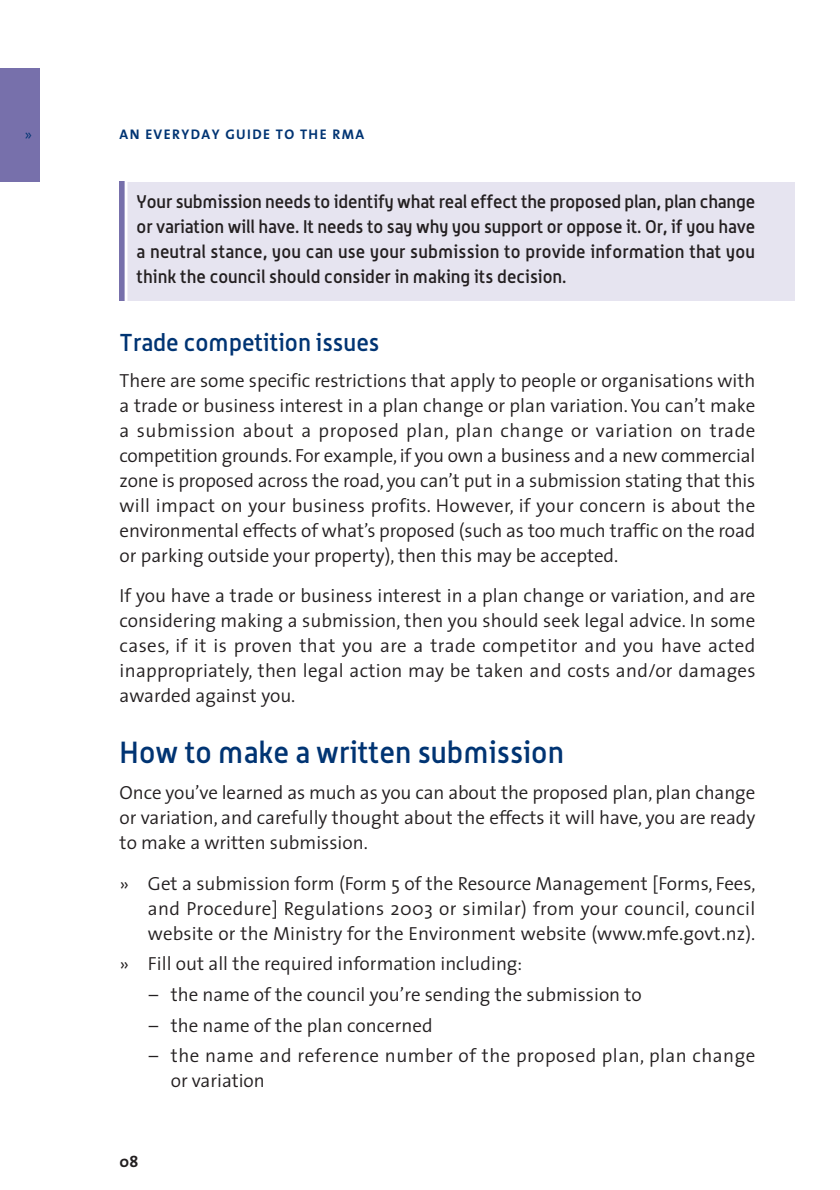
<style>
.page{position:relative;width:840px;height:1190px;background:#fff}
.page>*{position:absolute;margin:0;border:0;box-sizing:border-box;transform-origin:0 0}
.t1{font:500 30px "Alwyn";color:#003473}
.t2{font:500 24px "Alwyn";color:#003473}
.t3{font:300 19px/25px "The Sans";color:#231f20;text-align:justify}
.t4{font:300 19px/25px "The Sans";letter-spacing:.025em;color:#231f20}
.t5{font:500 18px/25px "Alwyn";color:#231f20;text-align:justify}
.t6{font:300 18px "The Sans";color:#003473}
.t7{font:700 16px "The Sans";color:#231f20}
.t8{font:700 14px "The Sans";letter-spacing:.1em;color:#003473}
</style>
<div class="page">
<div style="left:0;top:69px;width:40px;height:113px;background:#7770ab"></div>
<div style="left:120px;top:182px;width:674px;height:118px;background:#e6e4f0"></div>
<svg style="left:120px;top:182px;width:7px;height:118px"></svg>
<p class="t6" style="left:24px;top:126px;width:10px">››</p>
<p class="t8" style="left:119px;top:128px;width:246px">AN EVERYDAY GUIDE TO THE RMA</p>
<p class="t5" style="left:137px;top:190px;width:620px">Your submission needs to identify what real effect the proposed plan, plan change or variation will have. It needs to say why you support or oppose it. Or, if you have a neutral stance, you can use your submission to provide information that you think the council should consider in making its decision.</p>
<p class="t2" style="left:120px;top:331px;width:261px">Trade competition issues</p>
<p class="t3" style="left:120px;top:369px;width:637px">There are some specific restrictions that apply to people or organisations with a trade or business interest in a plan change or plan variation. You can’t make a submission about a proposed plan, plan change or variation on trade competition grounds. For example, if you own a business and a new commercial zone is proposed across the road, you can’t put in a submission stating that this will impact on your business profits. However, if your concern is about the environmental effects of what’s proposed (such as too much traffic on the road or parking outside your property), then this may be accepted.</p>
<p class="t3" style="left:120px;top:584px;width:637px">If you have a trade or business interest in a plan change or variation, and are considering making a submission, then you should seek legal advice. In some cases, if it is proven that you are a trade competitor and you have acted inappropriately, then legal action may be taken and costs and/or damages awarded against you.</p>
<h1 class="t1" style="left:120px;top:738px;width:445px">How to make a written submission</h1>
<p class="t3" style="left:120px;top:781px;width:637px">Once you’ve learned as much as you can about the proposed plan, plan change or variation, and carefully thought about the effects it will have, you are ready to make a written submission.</p>
<p class="t3" style="left:148px;top:872px;width:609px;text-indent:-28px">›› Get a submission form (Form 5 of the Resource Management [Forms, Fees, and Procedure] Regulations 2003 or similar) from your council, council website or the Ministry for the Environment website (www.mfe.govt.nz).</p>
<p class="t3" style="left:120px;top:952px;width:404px">›› Fill out all the required information including:</p>
<p class="t3" style="left:149px;top:983px;width:494px">– the name of the council you’re sending the submission to</p>
<p class="t3" style="left:149px;top:1014px;width:285px">– the name of the plan concerned</p>
<p class="t4" style="left:171px;top:1044px;width:586px;text-indent:-22px">– the name and reference number of the proposed plan, plan change or variation</p>
<p class="t7" style="left:120px;top:1153px;width:20px">08</p>
</div>
